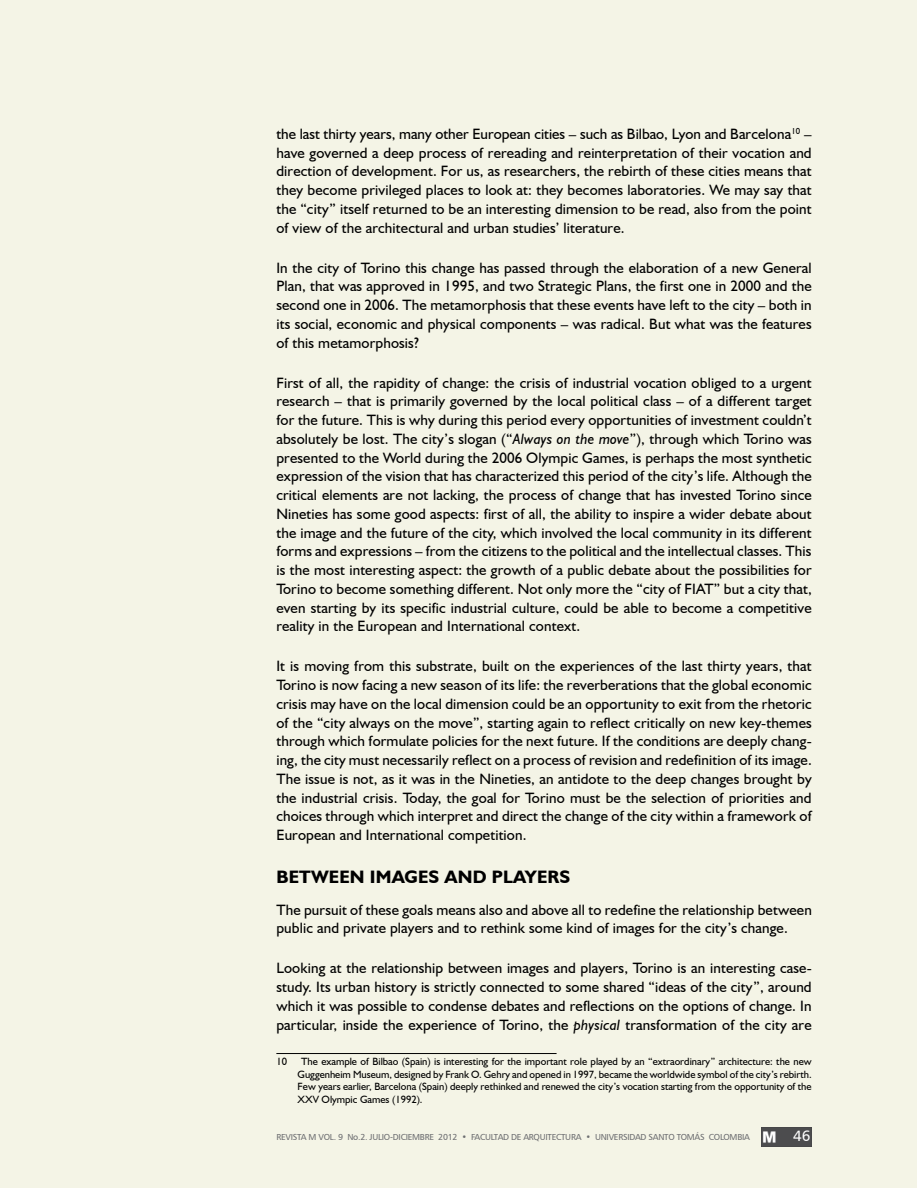
<style>
.page{position:relative;width:918px;height:1188px;background:#fff}
.page>*{position:absolute;margin:0;border:0;box-sizing:border-box;transform-origin:0 0}
.t1{font:700 18px "Humanist 521 BT";letter-spacing:.01em;color:#000}
.t2{font:15px/18.8px "Humanist 521 BT";letter-spacing:.01em;color:#000;text-align:justify}
.t3{font:15px "Humanist 777 BT Roman B";color:#fff}
.t4{font:10.5px/12.6px "Humanist 521 BT";color:#000;text-align:justify}
.t5{font:8.7px "Humanist 777 BT Roman B";letter-spacing:-.03em;color:#6d6e71}
.s1{font-style:italic}
</style>
<div class="page">
<div style="left:0;top:0;width:917px;height:1188px;background:#f4f4e6"></div>
<img style="left:761px;top:1127px;width:51px;height:20px">
<hr style="left:276px;top:1053px;width:281px;height:1px;background:#000">
<p class="t2" style="left:276px;top:124px;width:537px">the last thirty years, many other European cities – such as Bilbao, Lyon and Barcelona<sup>10</sup> – have governed a deep process of rereading and reinterpretation of their vocation and direction of development. For us, as researchers, the rebirth of these cities means that they become privileged places to look at: they becomes laboratories. We may say that the “city” itself returned to be an interesting dimension to be read, also from the point of view of the architectural and urban studies’ literature.</p>
<p class="t2" style="left:276px;top:258px;width:537px">In the city of Torino this change has passed through the elaboration of a new General Plan, that was approved in 1995, and two Strategic Plans, the first one in 2000 and the second one in 2006. The metamorphosis that these events have left to the city – both in its social, economic and physical components – was radical. But what was the features of this metamorphosis?</p>
<p class="t2" style="left:276px;top:373px;width:537px">First of all, the rapidity of change: the crisis of industrial vocation obliged to a urgent research – that is primarily governed by the local political class – of a different target for the future. This is why during this period every opportunities of investment couldn’t absolutely be lost. The city’s slogan (“<span class="s1">Always on the move</span>”), through which Torino was presented to the World during the 2006 Olympic Games, is perhaps the most synthetic expression of the vision that has characterized this period of the city’s life. Although the critical elements are not lacking, the process of change that has invested Torino since Nineties has some good aspects: first of all, the ability to inspire a wider debate about the image and the future of the city, which involved the local community in its different forms and expressions – from the citizens to the political and the intellectual classes. This is the most interesting aspect: the growth of a public debate about the possibilities for Torino to become something different. Not only more the “city of FIAT” but a city that, even starting by its specific industrial culture, could be able to become a competitive reality in the European and International context.</p>
<p class="t2" style="left:276px;top:657px;width:537px">It is moving from this substrate, built on the experiences of the last thirty years, that Torino is now facing a new season of its life: the reverberations that the global economic crisis may have on the local dimension could be an opportunity to exit from the rhetoric of the “city always on the move”, starting again to reflect critically on new key-themes through which formulate policies for the next future. If the conditions are deeply chang&shy;ing, the city must necessarily reflect on a process of revision and redefinition of its image.<br>The issue is not, as it was in the Nineties, an antidote to the deep changes brought by the industrial crisis. Today, the goal for Torino must be the selection of priorities and choices through which interpret and direct the change of the city within a framework of European and International competition.</p>
<p class="t1" style="left:276px;top:866px;width:295px">BETWEEN IMAGES AND PLAYERS</p>
<p class="t2" style="left:276px;top:900px;width:537px">The pursuit of these goals means also and above all to redefine the relationship between public and private players and to rethink some kind of images for the city’s change.</p>
<p class="t2" style="left:276px;top:959px;width:537px">Looking at the relationship between images and players, Torino is an interesting case&shy;study. Its urban history is strictly connected to some shared “ideas of the city”, around which it was possible to condense debates and reflections on the options of change. In particular, inside the experience of Torino, the <span class="s1">physical</span> transformation of the city are</p>
<p class="t4" style="left:276px;top:1055px;width:12px">10</p>
<p class="t4" style="left:298px;top:1055px;width:516px;text-indent:3px">The example of Bilbao (Spain) is interesting for the important role played by an “extraordinary” architecture: the new Guggenheim Museum, designed by Frank O. Gehry and opened in 1997, became the worldwide symbol of the city’s rebirth.<br>Few years earlier, Barcelona (Spain) deeply rethinked and renewed the city’s vocation starting from the opportunity of the XXV Olympic Games (1992).</p>
<p class="t5" style="left:276px;top:1132px;width:475px">REVISTA M VOL. 9 No.2. JULIO-DICIEMBRE 2012 • FACULTAD DE ARQUITECTURA • UNIVERSIDAD SANTO TOMÁS COLOMBIA</p>
<p class="t3" style="left:793px;top:1126px;width:19px">46</p>
</div>
